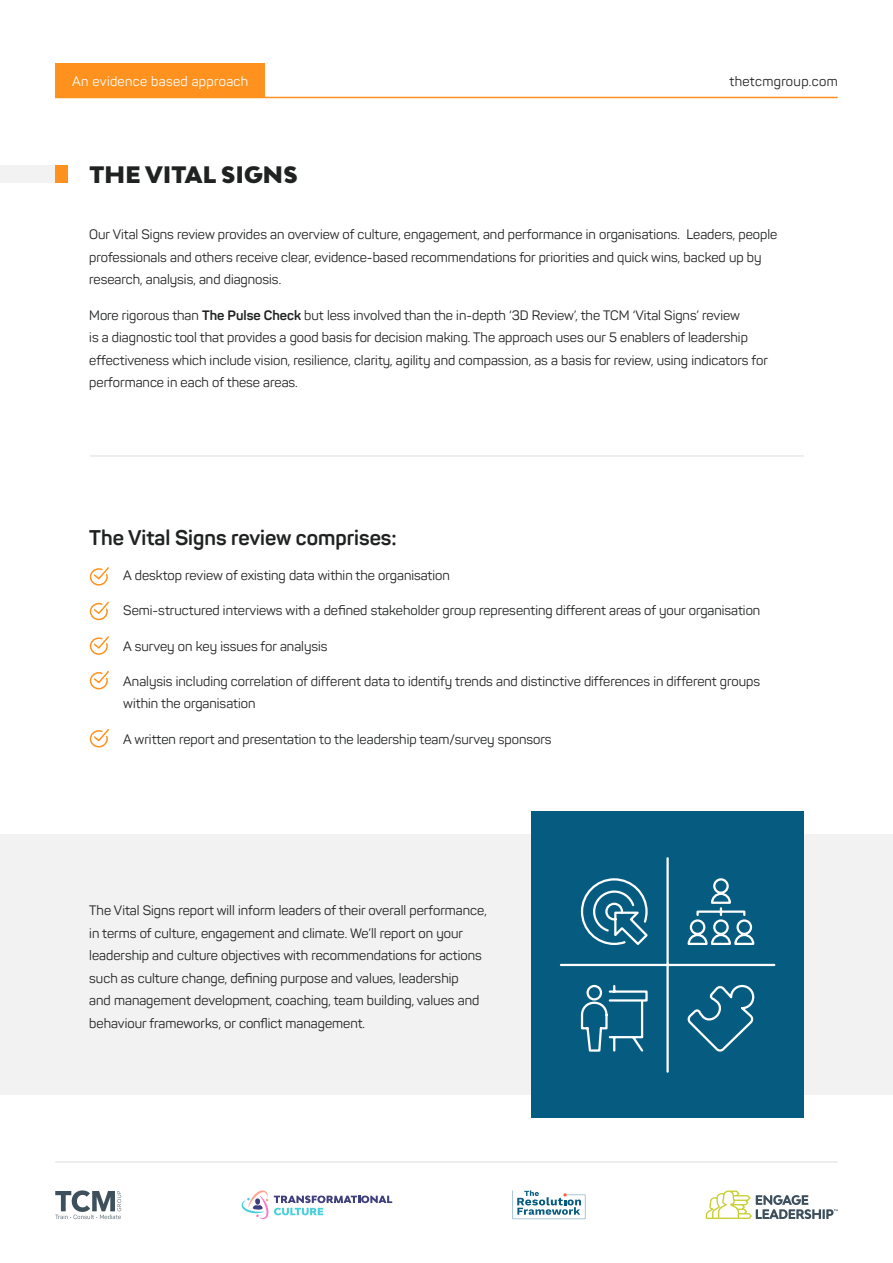
<style>
.page{position:relative;width:893px;height:1263px;background:#fff}
.page>*{position:absolute;margin:0;border:0;box-sizing:border-box;transform-origin:0 0}
.t1{font:900 22.5px "Bw Modelica";letter-spacing:.01em;color:#202121}
.t2{font:700 21px "Panton";color:#202121}
.t3{font:13.5px/22.5px "Panton";color:#202121}
.t4{font:13.5px "Panton";letter-spacing:.025em;color:#fff}
.t5{font:13.5px "Panton";letter-spacing:.025em;color:#202121}
.s1{font-weight:700}
</style>
<div class="page">
<div style="left:0;top:835px;width:893px;height:260px;background:#f2f2f2"></div>
<hr style="left:55px;top:97px;width:783px;height:1px;background:#ff921e">
<div style="left:0;top:166px;width:55px;height:17px;background:#f2f2f2"></div>
<div style="left:55px;top:166px;width:13px;height:17px;background:#ff921e"></div>
<svg style="left:89px;top:567px;width:20px;height:19px"></svg>
<svg style="left:89px;top:601px;width:20px;height:20px"></svg>
<svg style="left:89px;top:636px;width:20px;height:19px"></svg>
<svg style="left:89px;top:671px;width:20px;height:19px"></svg>
<svg style="left:89px;top:729px;width:20px;height:19px"></svg>
<hr style="left:90px;top:455px;width:714px;height:2px;background:#e8e8e8">
<div style="left:531px;top:812px;width:273px;height:306px;background:#065c80"></div>
<svg style="left:560px;top:857px;width:216px;height:216px"></svg>
<svg style="left:706px;top:1190px;width:132px;height:29px"></svg>
<svg style="left:274px;top:1195px;width:118px;height:20px"></svg>
<svg style="left:242px;top:1190px;width:26px;height:29px"></svg>
<svg style="left:513px;top:1190px;width:72px;height:29px"></svg>
<hr style="left:55px;top:1161px;width:783px;height:2px;background:#e8e8e8">
<svg style="left:55px;top:1190px;width:66px;height:29px"></svg>
<div style="left:55px;top:64px;width:210px;height:34px;background:#ff921e"></div>
<p class="t4" style="left:72px;top:73px;width:178px">An evidence based approach</p>
<h1 class="t1" style="left:89px;top:160px;width:210px">THE VITAL SIGNS</h1>
<p class="t5" style="left:729px;top:73px;width:110px">thetcmgroup.com</p>
<p class="t3" style="left:89px;top:223px;width:689px">Our Vital Signs review provides an overview of culture, engagement, and performance in organisations. Leaders, people professionals and others receive clear, evidence-based recommendations for priorities and quick wins, backed up by research, analysis, and diagnosis.</p>
<p class="t3" style="left:89px;top:304px;width:680px">More rigorous than <span class="s1">The Pulse Check</span> but less involved than the in-depth ‘3D Review’, the TCM ‘Vital Signs’ review<br>is a diagnostic tool that provides a good basis for decision making. The approach uses our 5 enablers of leadership effectiveness which include vision, resilience, clarity, agility and compassion, as a basis for review, using indicators for performance in each of these areas.</p>
<h2 class="t2" style="left:89px;top:524px;width:309px">The Vital Signs review comprises:</h2>
<p class="t3" style="left:123px;top:564px;width:328px">A desktop review of existing data within the organisation</p>
<p class="t3" style="left:123px;top:599px;width:638px">Semi-structured interviews with a defined stakeholder group representing different areas of your organisation</p>
<p class="t3" style="left:123px;top:634px;width:206px">A survey on key issues for analysis</p>
<p class="t3" style="left:123px;top:670px;width:638px">Analysis including correlation of different data to identify trends and distinctive differences in different groups within the organisation</p>
<p class="t3" style="left:123px;top:727px;width:430px">A written report and presentation to the leadership team/survey sponsors</p>
<p class="t3" style="left:89px;top:899px;width:399px">The Vital Signs report will inform leaders of their overall performance, in terms of culture, engagement and climate. We’ll report on your leadership and culture objectives with recommendations for actions such as culture change, defining purpose and values, leadership<br>and management development, coaching, team building, values and behaviour frameworks, or conflict management.</p>
</div>
